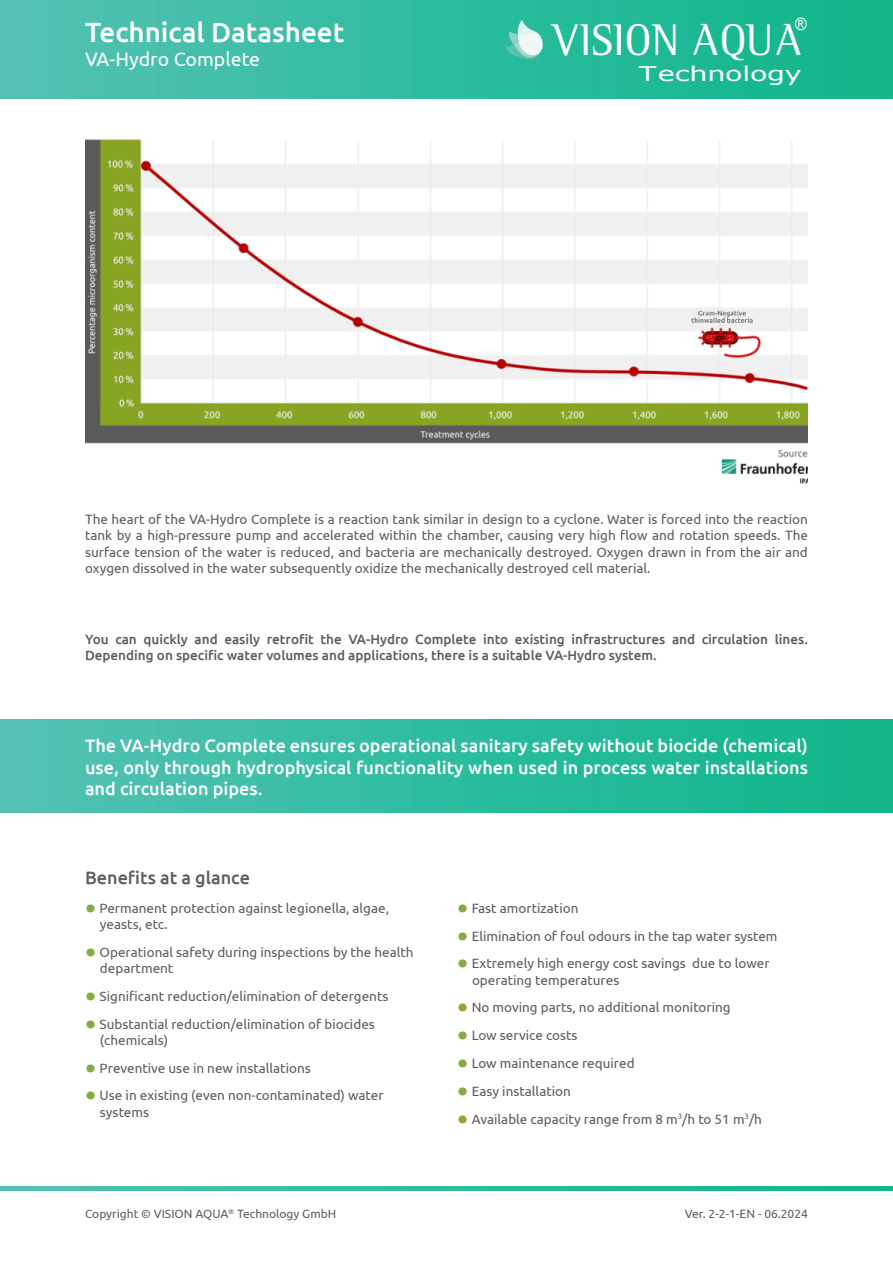
<style>
.page{position:relative;width:893px;height:1263px;background:#fff}
.page>*{position:absolute;margin:0;border:0;box-sizing:border-box;transform-origin:0 0}
.t1{font:46.05px "Leftist Mono Serif";color:#fff;scale:.94 1}
.t2{font:500 27.75px "Ubuntu";color:#fff}
.t3{font:20.25px "Verdana";letter-spacing:-.01em;color:#fff;scale:1.42 1}
.t4{font:19.5px "Ubuntu";color:#fff}
.t5{font:500 18px/21.6px "Ubuntu";color:#fff;text-align:justify}
.t6{font:500 18px "Ubuntu";color:#5c5d5f}
.t7{font:17.1px "Arial";color:#fff;scale:.93 1}
.t8{font:13.5px/16.2px "Ubuntu";color:#5c5d5f}
.t9{font:500 13.5px/16.2px "Ubuntu";color:#5c5d5f}
.t10{font:12px "Ubuntu";color:#5c5d5f}
.s1{font-weight:500;font-size:30px;color:#86ab41}
</style>
<div class="page">
<div style="left:0;top:0;width:893px;height:98px;background:linear-gradient(to right,#53c2b4,#0db68a)"></div>
<svg style="left:506px;top:20px;width:38px;height:42px"></svg>
<svg style="left:0;top:1186px;width:893px;height:4px"></svg>
<div style="left:0;top:719px;width:893px;height:93px;background:linear-gradient(to right,#53c2b4,#0db68a)"></div>
<img style="left:85px;top:139px;width:723px;height:345px">
<h2 class="t2" style="left:85px;top:21px;width:261px">Technical Datasheet</h2>
<h3 class="t4" style="left:85px;top:51px;width:177px">VA-Hydro Complete</h3>
<p class="t7" style="left:795px;top:17px;width:14px">®</p>
<h3 class="t3" style="left:639px;top:66px;width:116px">Technology</h3>
<h1 class="t1" style="left:550px;top:23px;width:271px">VISION AQUA</h1>
<p class="t8" style="left:85px;top:512px;width:724px;text-align:justify">The heart of the VA-Hydro Complete is a reaction tank similar in design to a cyclone. Water is forced into the reaction tank by a high-pressure pump and accelerated within the chamber, causing very high flow and rotation speeds. The surface tension of the water is reduced, and bacteria are mechanically destroyed. Oxygen drawn in from the air and oxygen dissolved in the water subsequently oxidize the mechanically destroyed cell material.</p>
<p class="t9" style="left:85px;top:631px;width:724px">You can quickly and easily retrofit the VA-Hydro Complete into existing infrastructures and circulation lines.<br>Depending on specific water volumes and applications, there is a suitable VA-Hydro system.</p>
<h3 class="t5" style="left:85px;top:736px;width:724px">The VA-Hydro Complete ensures operational sanitary safety without biocide (chemical) use, only through hydrophysical functionality when used in process water installations and circulation pipes.</h3>
<h3 class="t6" style="left:85px;top:870px;width:167px">Benefits at a glance</h3>
<p class="t8" style="left:100px;top:901px;width:291px;text-indent:-15px"><span class="s1">•</span> Permanent protection against legionella, algae, yeasts, etc.</p>
<p class="t8" style="left:457px;top:901px;width:123px"><span class="s1">•</span> Fast amortization</p>
<p class="t8" style="left:100px;top:945px;width:315px;text-indent:-15px"><span class="s1">•</span> Operational safety during inspections by the health department</p>
<p class="t8" style="left:472px;top:956px;width:299px;text-indent:-15px"><span class="s1">•</span> Extremely high energy cost savings due to lower operating temperatures</p>
<p class="t8" style="left:85px;top:989px;width:305px"><span class="s1">•</span> Significant reduction/elimination of detergents</p>
<p class="t8" style="left:457px;top:1000px;width:275px"><span class="s1">•</span> No moving parts, no additional monitoring</p>
<p class="t8" style="left:100px;top:1016px;width:276px;text-indent:-15px"><span class="s1">•</span> Substantial reduction/elimination of biocides (chemicals)</p>
<p class="t8" style="left:457px;top:928px;width:322px"><span class="s1">•</span> Elimination of foul odours in the tap water system</p>
<p class="t8" style="left:457px;top:1028px;width:122px"><span class="s1">•</span> Low service costs</p>
<p class="t8" style="left:85px;top:1060px;width:227px"><span class="s1">•</span> Preventive use in new installations</p>
<p class="t8" style="left:457px;top:1056px;width:179px"><span class="s1">•</span> Low maintenance required</p>
<p class="t8" style="left:100px;top:1088px;width:285px;text-indent:-15px"><span class="s1">•</span> Use in existing (even non-contaminated) water systems</p>
<p class="t8" style="left:457px;top:1084px;width:115px"><span class="s1">•</span> Easy installation</p>
<p class="t8" style="left:457px;top:1111px;width:306px"><span class="s1">•</span> Available capacity range from 8 m<sup>3</sup>/h to 51 m<sup>3</sup>/h</p>
<p class="t10" style="left:85px;top:1209px;width:253px">Copyright © VISION AQUA<sup>®</sup> Technology GmbH</p>
<p class="t10" style="left:685px;top:1209px;width:125px">Ver. 2-2-1-EN - 06.2024</p>
</div>
